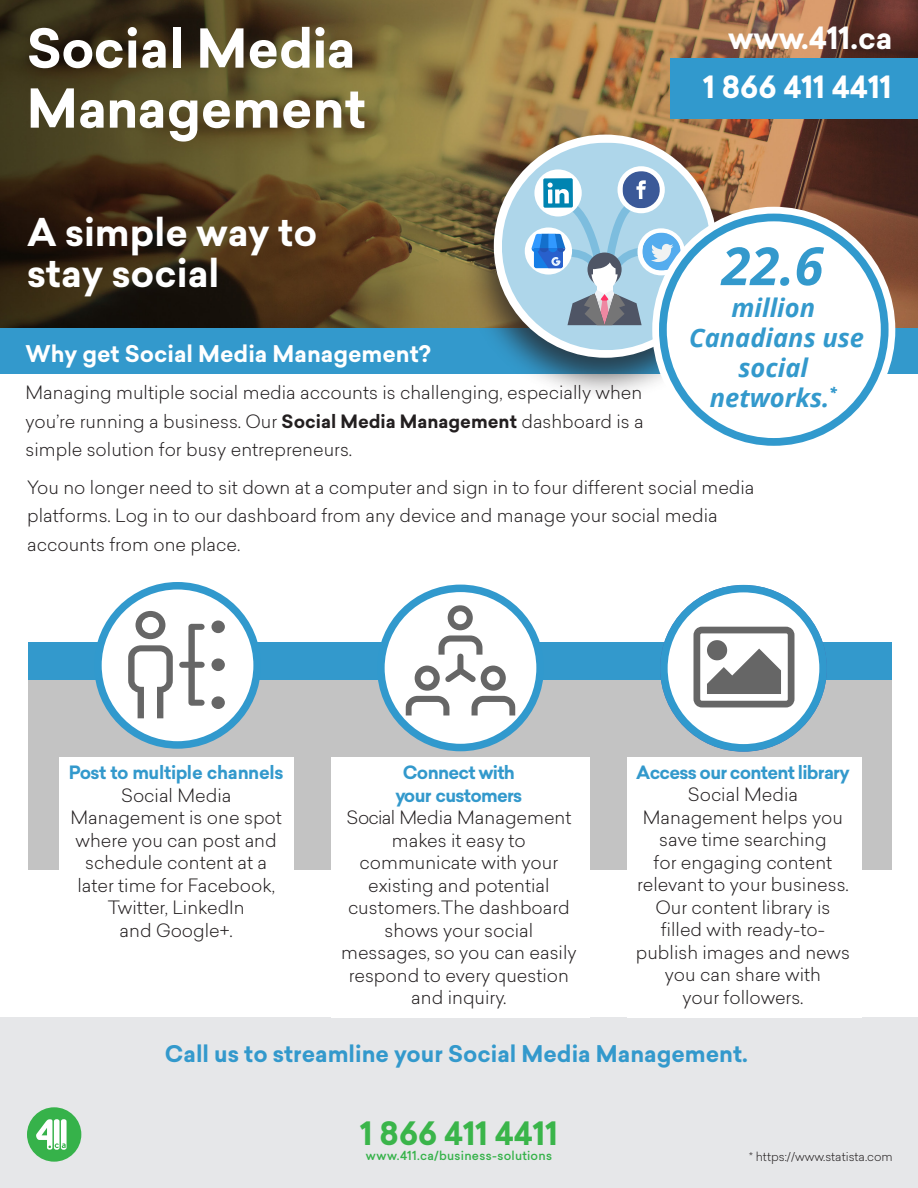
<style>
.page{position:relative;width:918px;height:1188px;background:#fff}
.page>*{position:absolute;margin:0;border:0;box-sizing:border-box;transform-origin:0 0}
.t1{font:700 52.5px "Sailec";color:#fff}
.t2{font:italic 700 52.5px "Open Sans";color:#39c}
.t3{font:700 37.5px "Sailec";color:#fff}
.t4{font:700 31.5px "Sailec";color:#3ab54a}
.t5{font:700 30px "Sailec";color:#fff}
.t6{font:italic 700 25.5px/30.6px "Open Sans";color:#39c;text-align:center}
.t7{font:700 22.5px "Sailec";color:#39c}
.t8{font:700 22.5px "Sailec";color:#fff}
.t9{font:300 18px/22.5px "Sailec";color:#231f20;text-align:center}
.t10{font:700 18px/22.5px "Sailec";letter-spacing:-.04em;color:#39c;text-align:center}
.t11{font:700 18px "Sailec";letter-spacing:-.02em;color:#39c}
.t12{font:500 12px "Sailec";letter-spacing:.02em;color:#36b24a}
.t13{font:300 12px "Sailec";color:#231f20}
.s1{font-weight:700}
</style>
<div class="page">
<div style="left:0;top:1017px;width:918px;height:171px;background:#e6e7e9"></div>
<div style="left:27px;top:1107px;width:54px;height:55px;background:#36b24a;border-radius:50%"></div>
<svg style="left:36px;top:1119px;width:31px;height:31px"></svg>
<img style="left:0;top:0;width:918px;height:328px">
<div style="left:0;top:328px;width:918px;height:46px;background:#39c"></div>
<div style="left:28px;top:652px;width:864px;height:218px;background:#c3c3c3"></div>
<div style="left:28px;top:643px;width:864px;height:37px;background:#39c"></div>
<div style="left:60px;top:757px;width:234px;height:170px;background:#fff"></div>
<div style="left:627px;top:757px;width:234px;height:260px;background:#fff"></div>
<div style="left:98px;top:586px;width:159px;height:159px;background:#fff;border-radius:50%"></div>
<svg style="left:128px;top:645px;width:45px;height:73px"></svg>
<div style="left:211px;top:658px;width:14px;height:13px;background:#666;border-radius:50%"></div>
<div style="left:211px;top:621px;width:14px;height:12px;background:#666;border-radius:50%"></div>
<div style="left:211px;top:696px;width:14px;height:13px;background:#666;border-radius:50%"></div>
<svg style="left:179px;top:624px;width:26px;height:82px"></svg>
<svg style="left:136px;top:611px;width:29px;height:28px"></svg>
<div style="left:94px;top:582px;width:167px;height:167px;border:8px solid #3199cd;border-radius:50%"></div>
<svg style="left:381px;top:588px;width:159px;height:160px;fill:#fff"></svg>
<svg style="left:406px;top:605px;width:110px;height:111px"></svg>
<div style="left:377px;top:585px;width:167px;height:166px;border:8px solid #3199cd;border-radius:50%"></div>
<div style="left:332px;top:757px;width:258px;height:260px;background:#fff"></div>
<div style="left:664px;top:589px;width:159px;height:159px;background:#fff;border-radius:50%"></div>
<svg style="left:694px;top:627px;width:101px;height:80px"></svg>
<div style="left:660px;top:585px;width:167px;height:167px;border:8px solid #3199cd;border-radius:50%"></div>
<div style="left:462px;top:120px;width:282px;height:282px;background:#231f20;opacity:.75"></div>
<div style="left:494px;top:135px;width:223px;height:223px;background:#fff;border-radius:50%"></div>
<div style="left:502px;top:143px;width:209px;height:207px;background:#aed6ea;border-radius:50%"></div>
<div style="left:637px;top:228px;width:48px;height:48px;background:#fff;border-radius:50%"></div>
<svg style="left:642px;top:232px;width:39px;height:39px"></svg>
<div style="left:641px;top:231px;width:41px;height:41px;border:1px solid #fff;border-radius:50%"></div>
<div style="left:525px;top:227px;width:47px;height:48px;background:#fff;border-radius:50%"></div>
<div style="left:618px;top:166px;width:47px;height:47px;background:#fff;border-radius:50%"></div>
<svg style="left:532px;top:171px;width:141px;height:154px"></svg>
<div style="left:671px;top:58px;width:247px;height:61px;background:#3199cd"></div>
<svg style="left:656px;top:211px;width:235px;height:238px"></svg>
<div style="left:652px;top:207px;width:243px;height:246px;border:8px solid #fff;border-radius:50%"></div>
<div style="left:663px;top:217px;width:222px;height:225px;background:#fff;border-radius:50%"></div>
<div style="left:659px;top:214px;width:230px;height:232px;border:8px solid #3199cd;border-radius:50%"></div>
<p class="t1" style="left:27px;top:11px;width:331px">Social Media</p>
<p class="t1" style="left:27px;top:71px;width:341px">Management</p>
<p class="t3" style="left:27px;top:206px;width:292px">A simple way to</p>
<p class="t3" style="left:27px;top:246px;width:194px">stay social</p>
<p class="t8" style="left:26px;top:338px;width:407px">Why get Social Media Management?</p>
<p class="t9" style="left:26px;top:378px;width:620px;line-height:28.5px;text-align:justify">Managing multiple social media accounts is challenging, especially when you’re running a business. Our <span class="s1">Social Media Management</span> dashboard is a simple solution for busy entrepreneurs.</p>
<p class="t5" style="left:728px;top:17px;width:166px">www.411.ca</p>
<p class="t5" style="left:703px;top:66px;width:190px">1 866 411 4411</p>
<p class="t2" style="left:722px;top:229px;width:103px">22.6</p>
<p class="t6" style="left:731px;top:291px;width:85px">million</p>
<p class="t6" style="left:689px;top:321px;width:176px">Canadians use</p>
<p class="t6" style="left:710px;top:351px;width:128px">social networks.<sup>*</sup></p>
<p class="t9" style="left:27px;top:472px;width:729px;line-height:28.5px;text-align:left">You no longer need to sit down at a computer and sign in to four different social media platforms. Log in to our dashboard from any device and manage your social media accounts from one place.</p>
<p class="t10" style="left:636px;top:761px;width:215px">Access our content library</p>
<p class="t9" style="left:636px;top:783px;width:216px">Social Media<br>Management helps you save time searching<br>for engaging content relevant to your business.<br>Our content library is filled with ready-to&shy;publish images and news you can share with</p>
<p class="t9" style="left:683px;top:985px;width:122px">your followers.</p>
<p class="t7" style="left:165px;top:1038px;width:584px">Call us to streamline your Social Media Management.</p>
<p class="t11" style="left:69px;top:760px;width:217px">Post to multiple channels</p>
<p class="t9" style="left:71px;top:783px;width:213px">Social Media<br>Management is one spot where you can post and schedule content at a later time for Facebook,<br>Twitter, LinkedIn</p>
<p class="t9" style="left:120px;top:918px;width:115px">and Google+.</p>
<p class="t10" style="left:395px;top:762px;width:128px">Connect with your customers</p>
<p class="t9" style="left:341px;top:806px;width:237px">Social Media Management makes it easy to communicate with your existing and potential customers.The dashboard shows your social messages, so you can easily respond to every question</p>
<p class="t9" style="left:411px;top:986px;width:97px">and inquiry.</p>
<h3 class="t4" style="left:360px;top:1111px;width:199px">1 866 411 4411</h3>
<p class="t12" style="left:366px;top:1147px;width:188px">www.411.ca/business-solutions</p>
<p class="t13" style="left:749px;top:1148px;width:145px">* https://www.statista.com</p>
</div>
